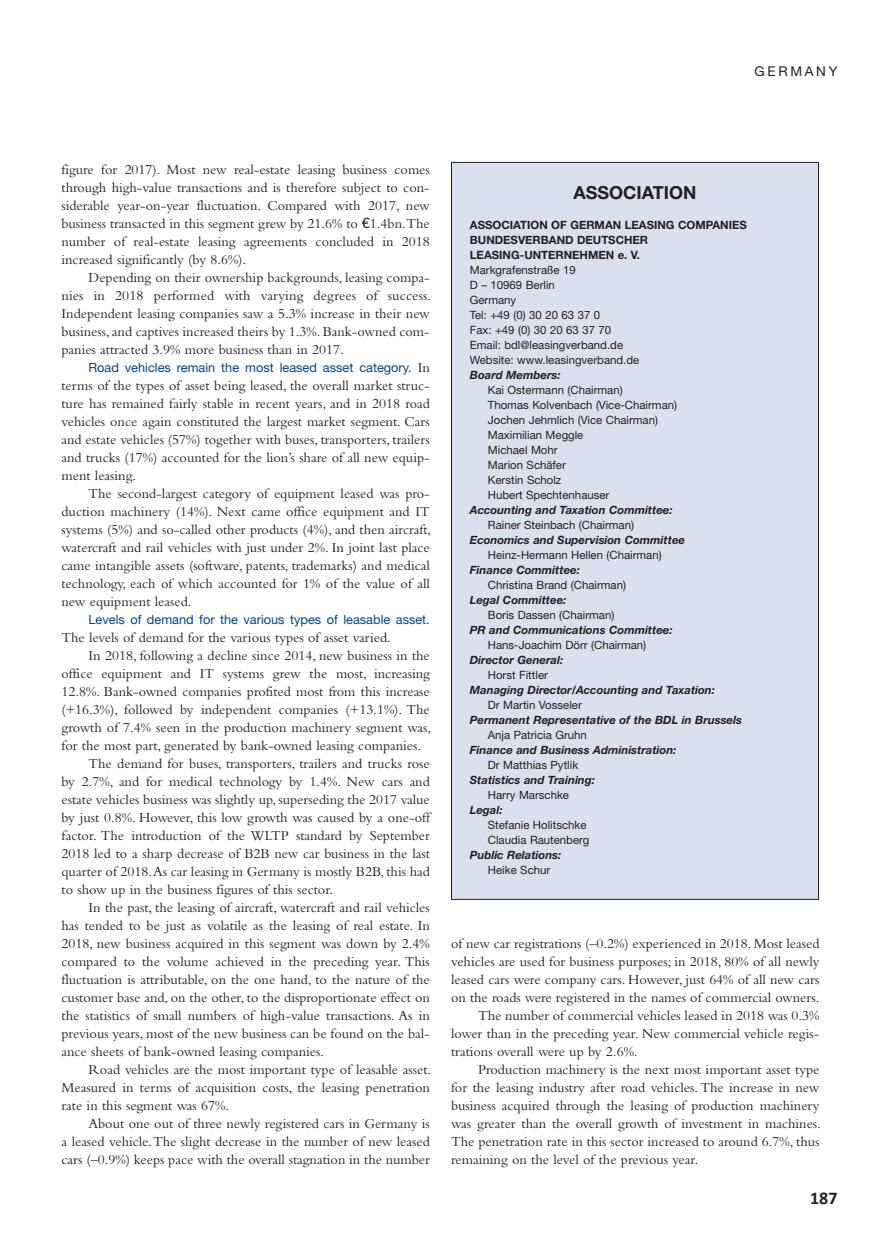
<style>
.page{position:relative;width:881px;height:1251px;background:#fff}
.page>*{position:absolute;margin:0;border:0;box-sizing:border-box;transform-origin:0 0}
.t1{font:700 18px "Helvetica Neue";color:#231f20}
.t2{font:700 18px "Calibri";color:#231f20}
.t3{font:14.25px/18px "Bembo";color:#231f20;text-align:justify}
.t4{font:13.5px "Helvetica Neue";letter-spacing:.2em;color:#231f20}
.t5{font:12.75px "Helvetica Neue";color:#004684}
.t6{font:11.4px/15px "Helvetica Neue";color:#231f20}
.t7{font:italic 700 11.4px "Helvetica Neue";color:#231f20}
.t8{font:700 11.4px/15px "Helvetica Neue";color:#231f20}
.s1{font-family:"Linotype Euro Font Gto P"}
.s2{font-family:"Bembo";font-size:14.25px;color:#231f20}
</style>
<div class="page">
<div style="left:451px;top:162px;width:367px;height:737px;background:#dae0ed"></div>
<p class="t4" style="left:754px;top:67px;width:84px">GERMANY</p>
<p class="t3" style="left:61px;top:162px;width:370px">figure for 2017). Most new real-estate leasing business comes through high-value transactions and is therefore subject to con&shy;siderable year-on-year fluctuation. Compared with 2017, new business transacted in this segment grew by 21.6% to <span class="s1">e</span>1.4bn.The number of real-estate leasing agreements concluded in 2018 increased significantly (by 8.6%).</p>
<p class="t3" style="left:61px;top:270px;width:371px;text-indent:27px">Depending on their ownership backgrounds, leasing compa&shy;nies in 2018 performed with varying degrees of success.<br>Independent leasing companies saw a 5.3% increase in their new business, and captives increased theirs by 1.3%. Bank-owned com&shy;panies attracted 3.9% more business than in 2017.</p>
<p class="t5" style="left:88px;top:363px;width:343px">Road vehicles remain the most leased asset category. <span class="s2">In</span></p>
<p class="t3" style="left:61px;top:378px;width:370px">terms of the types of asset being leased, the overall market struc&shy;ture has remained fairly stable in recent years, and in 2018 road vehicles once again constituted the largest market segment. Cars and estate vehicles (57%) together with buses, transporters, trailers and trucks (17%) accounted for the lion’s share of all new equip&shy;ment leasing.</p>
<p class="t3" style="left:61px;top:486px;width:371px;text-indent:27px">The second-largest category of equipment leased was pro&shy;duction machinery (14%). Next came office equipment and IT systems (5%) and so-called other products (4%), and then aircraft, watercraft and rail vehicles with just under 2%. In joint last place came intangible assets (software, patents, trademarks) and medical technology, each of which accounted for 1% of the value of all new equipment leased.</p>
<p class="t5" style="left:88px;top:615px;width:343px">Levels of demand for the various types of leasable asset.</p>
<p class="t3" style="left:61px;top:630px;width:331px">The levels of demand for the various types of asset varied.</p>
<p class="t3" style="left:88px;top:648px;width:343px">In 2018, following a decline since 2014, new business in the</p>
<p class="t3" style="left:61px;top:666px;width:370px">office equipment and IT systems grew the most, increasing</p>
<p class="t3" style="left:61px;top:684px;width:370px">12.8%. Bank-owned companies profited most from this increase</p>
<p class="t3" style="left:61px;top:702px;width:370px">(+16.3%), followed by independent companies (+13.1%). The</p>
<p class="t3" style="left:61px;top:720px;width:371px">growth of 7.4% seen in the production machinery segment was,</p>
<p class="t3" style="left:61px;top:738px;width:361px">for the most part, generated by bank-owned leasing companies.</p>
<p class="t3" style="left:88px;top:756px;width:343px">The demand for buses, transporters, trailers and trucks rose</p>
<p class="t3" style="left:61px;top:774px;width:370px">by 2.7%, and for medical technology by 1.4%. New cars and</p>
<p class="t3" style="left:61px;top:792px;width:370px">estate vehicles business was slightly up, superseding the 2017 value</p>
<p class="t3" style="left:61px;top:810px;width:370px">by just 0.8%. However, this low growth was caused by a one-off</p>
<p class="t3" style="left:61px;top:828px;width:370px">factor. The introduction of the WLTP standard by September</p>
<p class="t3" style="left:61px;top:846px;width:370px">2018 led to a sharp decrease of B2B new car business in the last</p>
<p class="t3" style="left:61px;top:864px;width:370px">quarter of 2018. As car leasing in Germany is mostly B2B, this had</p>
<p class="t3" style="left:61px;top:882px;width:273px">to show up in the business figures of this sector.</p>
<p class="t3" style="left:88px;top:900px;width:343px">In the past, the leasing of aircraft, watercraft and rail vehicles</p>
<p class="t3" style="left:61px;top:918px;width:370px">has tended to be just as volatile as the leasing of real estate. In</p>
<p class="t3" style="left:61px;top:936px;width:370px">2018, new business acquired in this segment was down by 2.4%</p>
<p class="t3" style="left:61px;top:954px;width:370px">compared to the volume achieved in the preceding year. This</p>
<p class="t3" style="left:61px;top:972px;width:370px">fluctuation is attributable, on the one hand, to the nature of the</p>
<p class="t3" style="left:61px;top:990px;width:370px">customer base and, on the other, to the disproportionate effect on</p>
<p class="t3" style="left:61px;top:1008px;width:370px">the statistics of small numbers of high-value transactions. As in</p>
<p class="t3" style="left:61px;top:1026px;width:370px">previous years, most of the new business can be found on the bal-</p>
<p class="t3" style="left:61px;top:1044px;width:264px">ance sheets of bank-owned leasing companies.</p>
<p class="t3" style="left:88px;top:1062px;width:344px">Road vehicles are the most important type of leasable asset.</p>
<p class="t3" style="left:61px;top:1080px;width:370px">Measured in terms of acquisition costs, the leasing penetration</p>
<p class="t3" style="left:61px;top:1098px;width:169px">rate in this segment was 67%.</p>
<p class="t3" style="left:88px;top:1116px;width:343px">About one out of three newly registered cars in Germany is</p>
<p class="t3" style="left:61px;top:1134px;width:370px">a leased vehicle. The slight decrease in the number of new leased</p>
<p class="t3" style="left:61px;top:1152px;width:370px">cars (–0.9%) keeps pace with the overall stagnation in the number</p>
<p class="t1" style="left:573px;top:186px;width:124px">ASSOCIATION</p>
<p class="t8" style="left:470px;top:218px;width:278px">ASSOCIATION OF GERMAN LEASING COMPANIES<br>BUNDESVERBAND DEUTSCHER<br>LEASING-UNTERNEHMEN e. V.</p>
<p class="t6" style="left:470px;top:263px;width:171px">Markgrafenstraße 19<br>D – 10969 Berlin<br>Germany<br>Tel: +49 (0) 30 20 63 37 0<br>Fax: +49 (0) 30 20 63 37 70<br>Email: bdl@leasingverband.de<br>Website: www.leasingverband.de</p>
<p class="t7" style="left:470px;top:371px;width:92px">Board Members:</p>
<p class="t6" style="left:488px;top:383px;width:191px">Kai Ostermann (Chairman)<br>Thomas Kolvenbach (Vice-Chairman)<br>Jochen Jehmlich (Vice Chairman)<br>Maximilian Meggle<br>Michael Mohr<br>Marion Schäfer<br>Kerstin Scholz<br>Hubert Spechtenhauser</p>
<p class="t7" style="left:470px;top:506px;width:204px">Accounting and Taxation Committee:</p>
<p class="t6" style="left:488px;top:518px;width:148px">Rainer Steinbach (Chairman)</p>
<p class="t7" style="left:470px;top:536px;width:217px">Economics and Supervision Committee</p>
<p class="t6" style="left:488px;top:548px;width:175px">Heinz-Hermann Hellen (Chairman)</p>
<p class="t7" style="left:470px;top:566px;width:112px">Finance Committee:</p>
<p class="t6" style="left:488px;top:578px;width:140px">Christina Brand (Chairman)</p>
<p class="t7" style="left:470px;top:596px;width:98px">Legal Committee:</p>
<p class="t6" style="left:488px;top:608px;width:128px">Boris Dassen (Chairman)</p>
<p class="t7" style="left:470px;top:626px;width:204px">PR and Communications Committee:</p>
<p class="t6" style="left:488px;top:638px;width:160px">Hans-Joachim Dörr (Chairman)</p>
<p class="t7" style="left:470px;top:656px;width:95px">Director General:</p>
<p class="t6" style="left:488px;top:668px;width:62px">Horst Fittler</p>
<p class="t7" style="left:470px;top:686px;width:247px">Managing Director/Accounting and Taxation:</p>
<p class="t6" style="left:488px;top:698px;width:95px">Dr Martin Vosseler</p>
<p class="t7" style="left:470px;top:716px;width:274px">Permanent Representative of the BDL in Brussels</p>
<p class="t6" style="left:488px;top:728px;width:101px">Anja Patricia Gruhn</p>
<p class="t7" style="left:470px;top:746px;width:208px">Finance and Business Administration:</p>
<p class="t6" style="left:488px;top:758px;width:92px">Dr Matthias Pytlik</p>
<p class="t7" style="left:470px;top:776px;width:127px">Statistics and Training:</p>
<p class="t6" style="left:488px;top:788px;width:83px">Harry Marschke</p>
<p class="t7" style="left:470px;top:806px;width:34px">Legal:</p>
<p class="t6" style="left:488px;top:818px;width:103px">Stefanie Holitschke<br>Claudia Rautenberg</p>
<p class="t7" style="left:470px;top:851px;width:93px">Public Relations:</p>
<p class="t6" style="left:488px;top:863px;width:64px">Heike Schur</p>
<p class="t3" style="left:451px;top:936px;width:370px">of new car registrations (–0.2%) experienced in 2018. Most leased</p>
<p class="t3" style="left:451px;top:954px;width:370px">vehicles are used for business purposes; in 2018, 80% of all newly</p>
<p class="t3" style="left:451px;top:972px;width:370px">leased cars were company cars. However, just 64% of all new cars</p>
<p class="t3" style="left:451px;top:990px;width:370px">on the roads were registered in the names of commercial owners.</p>
<p class="t3" style="left:478px;top:1008px;width:343px">The number of commercial vehicles leased in 2018 was 0.3%</p>
<p class="t3" style="left:451px;top:1026px;width:370px">lower than in the preceding year. New commercial vehicle regis-</p>
<p class="t3" style="left:451px;top:1044px;width:188px">trations overall were up by 2.6%.</p>
<p class="t3" style="left:478px;top:1062px;width:343px">Production machinery is the next most important asset type</p>
<p class="t3" style="left:451px;top:1080px;width:370px">for the leasing industry after road vehicles. The increase in new</p>
<p class="t3" style="left:451px;top:1098px;width:370px">business acquired through the leasing of production machinery</p>
<p class="t3" style="left:451px;top:1116px;width:371px">was greater than the overall growth of investment in machines.</p>
<p class="t3" style="left:451px;top:1134px;width:370px">The penetration rate in this sector increased to around 6.7%, thus</p>
<p class="t3" style="left:451px;top:1152px;width:249px">remaining on the level of the previous year.</p>
<p class="t2" style="left:810px;top:1191px;width:29px">187</p>
</div>
